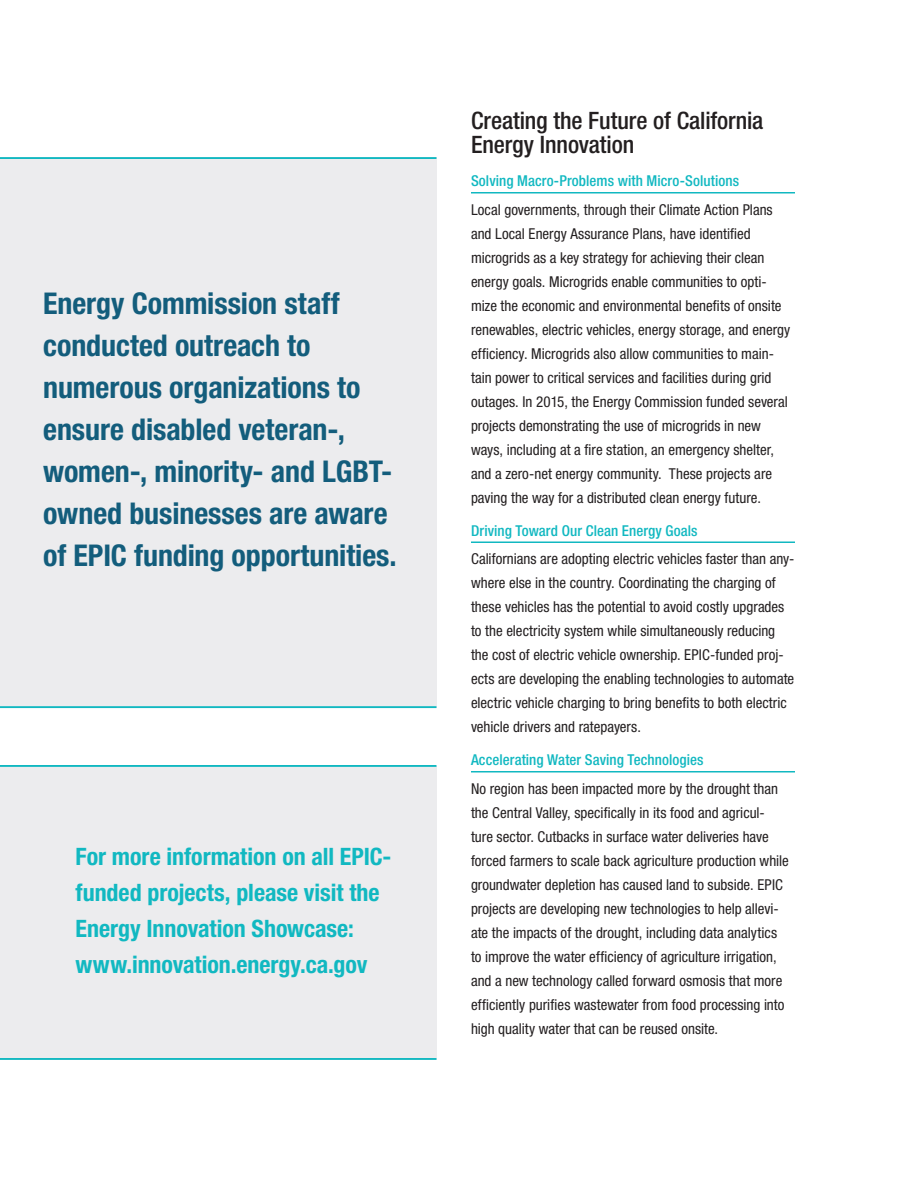
<style>
.page{position:relative;width:918px;height:1188px;background:#fff}
.page>*{position:absolute;margin:0;border:0;box-sizing:border-box;transform-origin:0 0}
._0_-_First_Paragraph{font:700 condensed 30px/42px "Helvetica Neue LT Std";letter-spacing:-.005em;color:#135d7c}
._0_-_First_Paragraph-2{font:700 condensed 24px/36px "Helvetica Neue LT Std";letter-spacing:-.005em;color:#11b8c1}
.t1{font:500 condensed 24px/24px "Helvetica Neue LT Std";letter-spacing:-.005em;color:#231f20}
._0_-_First_Paragraph-3{font:condensed 15px/24px "Helvetica Neue LT Std";color:#231f20}
.Colored_Sub_Headings{font:500 condensed 15px "Helvetica Neue LT Std";letter-spacing:.005em;color:#11b8c1}
</style>
<div class="page">
<div style="left:0;top:767px;width:436px;height:293px;background:#ececee"></div>
<div style="left:0;top:157px;width:436px;height:550px;background:#ececee"></div>
<hr style="left:0;top:157px;width:436px;height:2px;background:#11b8c1">
<hr style="left:0;top:1058px;width:436px;height:2px;background:#11b8c1">
<hr style="left:471px;top:192px;width:324px;height:2px;background:#11b8c1">
<hr style="left:471px;top:542px;width:324px;height:1px;background:#11b8c1">
<hr style="left:471px;top:771px;width:324px;height:1px;background:#11b8c1">
<hr style="left:0;top:765px;width:436px;height:2px;background:#11b8c1">
<hr style="left:0;top:706px;width:436px;height:2px;background:#11b8c1">
<p class="_0_-_First_Paragraph" style="left:43px;top:282px;width:355px">Energy Commission staff conducted outreach to numerous organizations to ensure disabled veteran-, women-, minority- and LGBT&shy;owned businesses are aware of EPIC funding opportunities.</p>
<p class="_0_-_First_Paragraph-2" style="left:76px;top:838px;width:317px">For more information on all EPIC&shy;funded projects, please visit the<br>Energy Innovation Showcase: www.innovation.energy.ca.gov</p>
<p class="t1" style="left:471px;top:108px;width:294px">Creating the Future of California<br>Energy Innovation</p>
<p class="Colored_Sub_Headings" style="left:471px;top:172px;width:270px">Solving Macro-Problems with Micro-Solutions</p>
<p class="_0_-_First_Paragraph-3" style="left:471px;top:197px;width:321px">Local governments, through their Climate Action Plans and Local Energy Assurance Plans, have identified microgrids as a key strategy for achieving their clean energy goals. Microgrids enable communities to opti&shy;mize the economic and environmental benefits of onsite renewables, electric vehicles, energy storage, and energy efficiency. Microgrids also allow communities to main&shy;tain power to critical services and facilities during grid outages. In 2015, the Energy Commission funded several projects demonstrating the use of microgrids in new ways, including at a fire station, an emergency shelter, and a zero-net energy community. These projects are paving the way for a distributed clean energy future.</p>
<p class="Colored_Sub_Headings" style="left:471px;top:521px;width:228px">Driving Toward Our Clean Energy Goals</p>
<p class="_0_-_First_Paragraph-3" style="left:471px;top:547px;width:325px">Californians are adopting electric vehicles faster than any&shy;where else in the country. Coordinating the charging of these vehicles has the potential to avoid costly upgrades to the electricity system while simultaneously reducing the cost of electric vehicle ownership. EPIC-funded proj&shy;ects are developing the enabling technologies to automate electric vehicle charging to bring benefits to both electric vehicle drivers and ratepayers.</p>
<p class="Colored_Sub_Headings" style="left:471px;top:751px;width:234px">Accelerating Water Saving Technologies</p>
<p class="_0_-_First_Paragraph-3" style="left:471px;top:776px;width:319px">No region has been impacted more by the drought than the Central Valley, specifically in its food and agricul&shy;ture sector. Cutbacks in surface water deliveries have forced farmers to scale back agriculture production while groundwater depletion has caused land to subside. EPIC projects are developing new technologies to help allevi&shy;ate the impacts of the drought, including data analytics to improve the water efficiency of agriculture irrigation, and a new technology called forward osmosis that more efficiently purifies wastewater from food processing into high quality water that can be reused onsite.</p>
</div>
